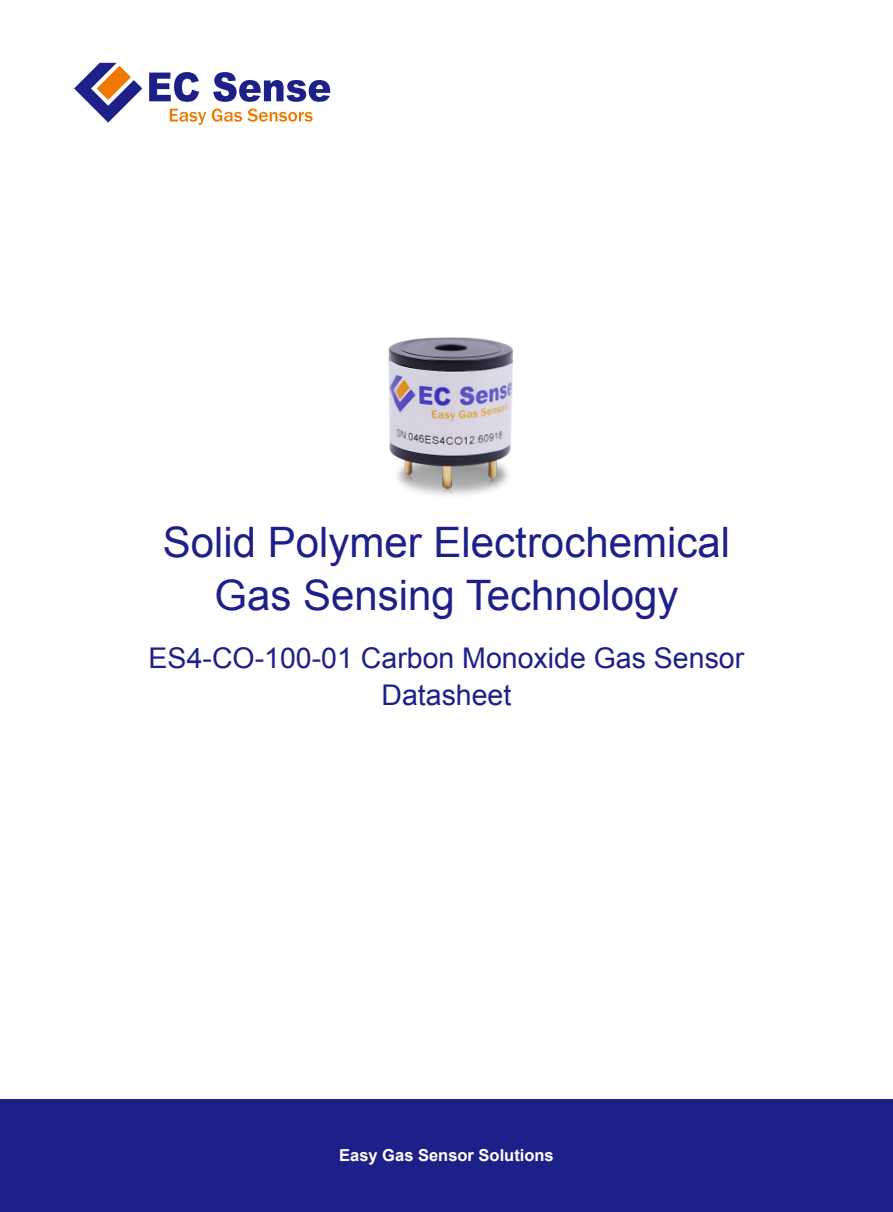
<style>
.page{position:relative;width:893px;height:1212px;background:#fff}
.page>*{position:absolute;margin:0;border:0;box-sizing:border-box;transform-origin:0 0}
.t1{font:42px/53.4px "Arial";color:#1d2088;text-align:center}
.t2{font:28.5px/37px "Arial";color:#1d2088;text-align:center}
.t3{font:700 16.5px "Arial";color:#fff}
</style>
<div class="page">
<svg style="left:149px;top:72px;width:50px;height:30px"></svg>
<svg style="left:213px;top:72px;width:117px;height:30px"></svg>
<svg style="left:74px;top:63px;width:68px;height:60px"></svg>
<svg style="left:170px;top:109px;width:36px;height:16px"></svg>
<svg style="left:212px;top:108px;width:101px;height:14px"></svg>
<div style="left:0;top:1099px;width:893px;height:113px;background:#1d2088"></div>
<img style="left:388px;top:337px;width:125px;height:159px">
<p class="t1" style="left:163px;top:516px;width:569px">Solid Polymer Electrochemical<br>Gas Sensing Technology</p>
<p class="t2" style="left:149px;top:640px;width:597px">ES4-CO-100-01 Carbon Monoxide Gas Sensor<br>Datasheet</p>
<p class="t3" style="left:339px;top:1144px;width:216px">Easy Gas Sensor Solutions</p>
</div>
